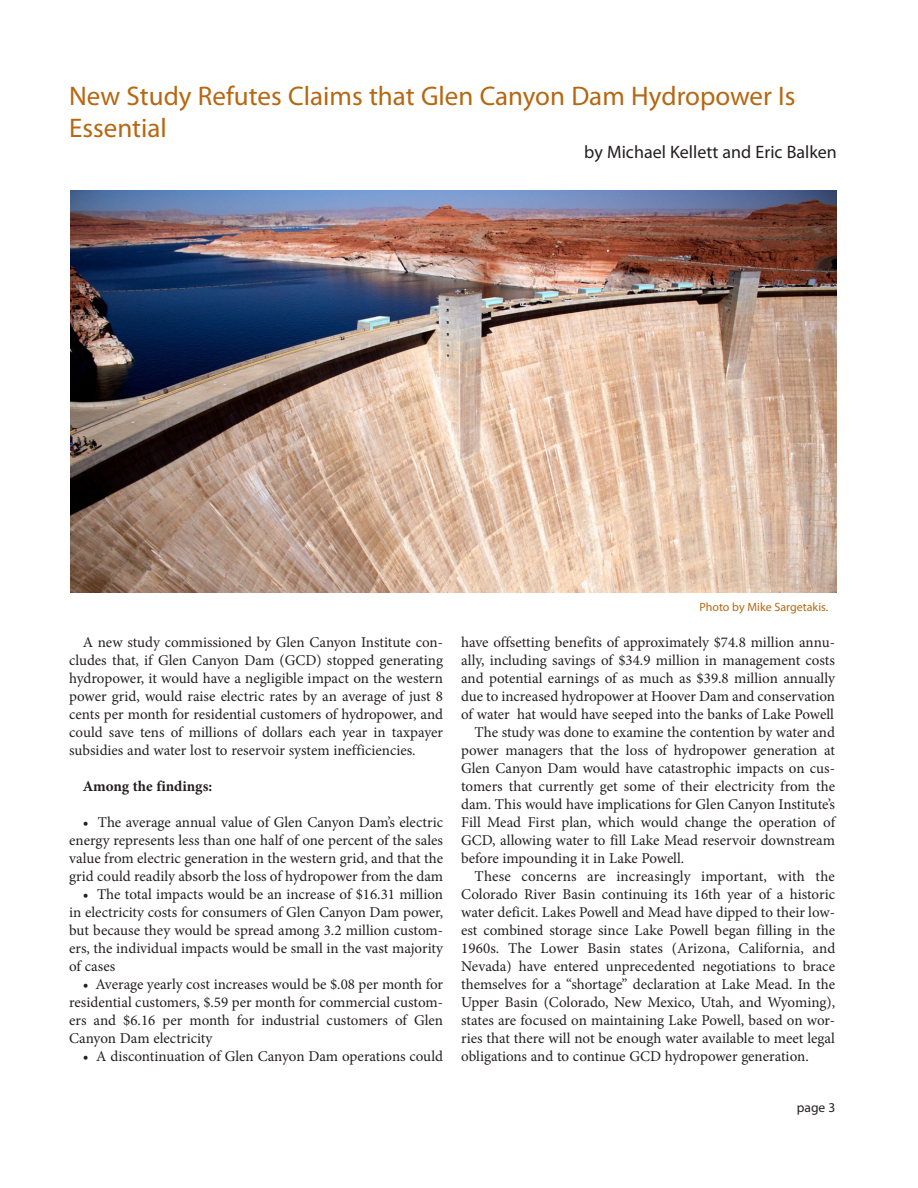
<style>
.page{position:relative;width:918px;height:1188px;background:#fff}
.page>*{position:absolute;margin:0;border:0;box-sizing:border-box;transform-origin:0 0}
.t1{font:27px/32.4px "Myriad Pro";color:#b66711}
.t2{font:18px "Myriad Pro";color:#231f20}
.GCI_headline{font:15px/18px "Minion Pro";color:#231f20;text-align:justify}
.GCI_headline-2{font:700 15px "Minion Pro";color:#231f20}
.t3{font:13.5px "Myriad Pro";color:#231f20}
.t4{font:12px "Myriad Pro";color:#b66711}
</style>
<div class="page">
<img style="left:70px;top:191px;width:767px;height:402px">
<p class="t1" style="left:69px;top:79px;width:728px">New Study Refutes Claims that Glen Canyon Dam Hydropower Is<br>Essential</p>
<p class="t2" style="left:584px;top:141px;width:254px">by Michael Kellett and Eric Balken</p>
<p class="GCI_headline" style="left:69px;top:633px;width:375px;text-indent:14px">A new study commissioned by Glen Canyon Institute con&shy;cludes that, if Glen Canyon Dam (GCD) stopped generating hydropower, it would have a negligible impact on the western power grid, would raise electric rates by an average of just 8 cents per month for residential customers of hydropower, and could save tens of millions of dollars each year in taxpayer subsidies and water lost to reservoir system inefficiencies.</p>
<p class="GCI_headline-2" style="left:83px;top:776px;width:131px">Among the findings:</p>
<p class="GCI_headline" style="left:69px;top:813px;width:375px;text-indent:14px">• The average annual value of Glen Canyon Dam’s electric energy represents less than one half of one percent of the sales value from electric generation in the western grid, and that the grid could readily absorb the loss of hydropower from the dam</p>
<p class="GCI_headline" style="left:69px;top:885px;width:375px;text-indent:14px">• The total impacts would be an increase of $16.31 million in electricity costs for consumers of Glen Canyon Dam power, but because they would be spread among 3.2 million custom&shy;ers, the individual impacts would be small in the vast majority of cases</p>
<p class="GCI_headline" style="left:69px;top:975px;width:375px;text-indent:14px">• Average yearly cost increases would be $.08 per month for residential customers, $.59 per month for commercial custom&shy;ers and $6.16 per month for industrial customers of Glen Canyon Dam electricity</p>
<p class="GCI_headline" style="left:83px;top:1047px;width:362px">• A discontinuation of Glen Canyon Dam operations could</p>
<p class="t4" style="left:699px;top:600px;width:130px">Photo by Mike Sargetakis.</p>
<p class="GCI_headline" style="left:461px;top:633px;width:375px">have offsetting benefits of approximately $74.8 million annu&shy;ally, including savings of $34.9 million in management costs and potential earnings of as much as $39.8 million annually due to increased hydropower at Hoover Dam and conservation of water hat would have seeped into the banks of Lake Powell</p>
<p class="GCI_headline" style="left:461px;top:723px;width:375px;text-indent:14px">The study was done to examine the contention by water and power managers that the loss of hydropower generation at Glen Canyon Dam would have catastrophic impacts on cus&shy;tomers that currently get some of their electricity from the dam. This would have implications for Glen Canyon Institute’s Fill Mead First plan, which would change the operation of GCD, allowing water to fill Lake Mead reservoir downstream before impounding it in Lake Powell.</p>
<p class="GCI_headline" style="left:461px;top:867px;width:376px;text-indent:14px">These concerns are increasingly important, with the Colorado River Basin continuing its 16th year of a historic water deficit. Lakes Powell and Mead have dipped to their low&shy;est combined storage since Lake Powell began filling in the 1960s. The Lower Basin states (Arizona, California, and Nevada) have entered unprecedented negotiations to brace themselves for a “shortage” declaration at Lake Mead. In the Upper Basin (Colorado, New Mexico, Utah, and Wyoming), states are focused on maintaining Lake Powell, based on wor&shy;ries that there will not be enough water available to meet legal obligations and to continue GCD hydropower generation.</p>
<p class="t3" style="left:797px;top:1099px;width:40px">page 3</p>
</div>
